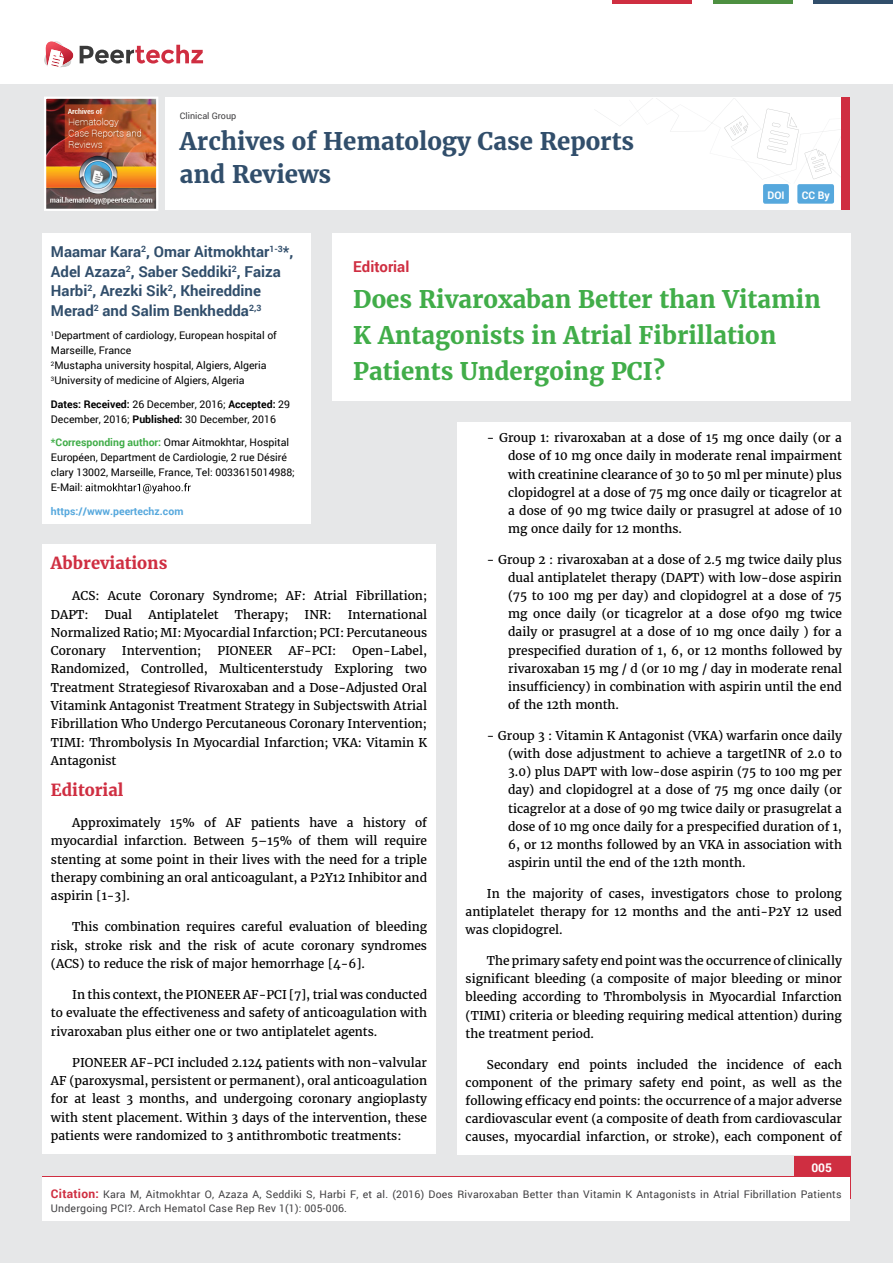
<style>
.page{position:relative;width:893px;height:1263px;background:#e6e7e8}
.page>*{position:absolute;margin:0;border:0;box-sizing:border-box;transform-origin:0 0}
.t1{font:700 24px/36px "Merriweather";color:#41ad49}
.t2{font:700 24px/33px "Merriweather";color:#314e6b}
.t3{font:700 16.5px "Merriweather";color:#cf2e41}
.t4{font:700 15px/19.5px "Roboto";color:#314e6b}
.t5{font:700 15px "Roboto";color:#cf2e41}
.t6{font:12px/18.1px "Merriweather";color:#000;text-align:justify}
.t7{font:700 12px "Roboto";color:#fff}
.t8{font:10.5px/15px "Roboto";color:#000}
.t9{font:10.5px/13.5px "Roboto";letter-spacing:.02em;color:#414042}
.t10{font:700 10.5px "Roboto";color:#56a8dd}
.t11{font:700 10.5px "Roboto";color:#fff}
.t12{font:9px "Roboto";color:#414042}
.s1{font-weight:700}
.s2{font-weight:700;color:#41ad49}
.s3{font-weight:700;font-size:12px;color:#cf2e41}
</style>
<div class="page">
<div style="left:165px;top:98px;width:684px;height:112px;background:#fff"></div>
<svg style="left:597px;top:99px;width:244px;height:81px"></svg>
<div style="left:841px;top:98px;width:8px;height:112px;background:#cf2e41"></div>
<img style="left:44px;top:97px;width:114px;height:114px">
<div style="left:0;top:0;width:893px;height:83px;background:#fff"></div>
<svg style="left:44px;top:41px;width:159px;height:27px"></svg>
<hr style="left:713px;top:0;width:79px;height:3px;background:#4d9041">
<hr style="left:612px;top:0;width:80px;height:3px;background:#cf2e41">
<hr style="left:813px;top:0;width:80px;height:3px;background:#314e6b">
<div style="left:794px;top:1156px;width:56px;height:42px;background:#cf2e41"></div>
<div style="left:42px;top:1177px;width:808px;height:43px;background:#fff"></div>
<div style="left:763px;top:184px;width:26px;height:20px;background:#56a8dd;border-radius:2px"></div>
<div style="left:797px;top:184px;width:37px;height:20px;background:#56a8dd;border-radius:2px"></div>
<div style="left:332px;top:233px;width:518px;height:168px;background:#fff"></div>
<div style="left:42px;top:233px;width:269px;height:290px;background:#fff"></div>
<svg style="left:86px;top:483px;width:105px;height:11px"></svg>
<div style="left:42px;top:544px;width:394px;height:610px;background:#fff"></div>
<div style="left:457px;top:422px;width:393px;height:732px;background:#fff"></div>
<p class="t12" style="left:180px;top:110px;width:58px">Clinical Group</p>
<h1 class="t2" style="left:180px;top:125px;width:456px">Archives of Hematology Case Reports and Reviews</h1>
<p class="t11" style="left:767px;top:188px;width:19px">DOI</p>
<p class="t11" style="left:802px;top:188px;width:29px">CC By</p>
<p class="t4" style="left:51px;top:242px;width:244px">Maamar Kara<sup>2</sup>, Omar Aitmokhtar<sup>1-3</sup>*, Adel Azaza<sup>2</sup>, Saber Seddiki<sup>2</sup>, Faiza Harbi<sup>2</sup>, Arezki Sik<sup>2</sup>, Kheireddine Merad<sup>2</sup> and Salim Benkhedda<sup>2,3</sup></p>
<p class="t8" style="left:51px;top:328px;width:227px"><sup>1</sup>Department of cardiology, European hospital of Marseille, France<br><sup>2</sup>Mustapha university hospital, Algiers, Algeria <sup>3</sup>University of medicine of Algiers, Algeria</p>
<p class="t8" style="left:51px;top:396px;width:241px"><span class="s1">Dates: Received:</span> 26 December, 2016; <span class="s1">Accepted:</span> 29<br>December, 2016; <span class="s1">Published:</span> 30 December, 2016</p>
<p class="t8" style="left:51px;top:435px;width:245px"><span class="s2">*Corresponding author:</span> Omar Aitmokhtar, Hospital Européen, Department de Cardiologie, 2 rue Désiré clary 13002, Marseille, France, Tel: 0033615014988; E-Mail:</p>
<p class="t10" style="left:51px;top:504px;width:134px">https://www.peertechz.com</p>
<h2 class="t3" style="left:51px;top:553px;width:118px">Abbreviations</h2>
<p class="t6" style="left:51px;top:587px;width:378px;text-indent:21px">ACS: Acute Coronary Syndrome; AF: Atrial Fibrillation;<br>DAPT:</p>
<p class="t5" style="left:353px;top:256px;width:58px">Editorial</p>
<h1 class="t1" style="left:353px;top:281px;width:469px">Does Rivaroxaban Better than Vitamin<br>K Antagonists in Atrial Fibrillation<br>Patients Undergoing PCI?</h1>
<p class="t6" style="left:508px;top:429px;width:335px;text-indent:-21px">- Group 1: rivaroxaban at a dose of 15 mg once daily (or a dose of 10 mg once daily in moderate renal impairment with creatinine clearance of 30 to 50 ml per minute) plus clopidogrel at a dose of 75 mg once daily or ticagrelor at a dose of 90 mg twice daily or prasugrel at adose of 10 mg once daily for 12 months.</p>
<p class="t6" style="left:508px;top:551px;width:335px;text-indent:-21px">- Group 2 : rivaroxaban at a dose of 2.5 mg twice daily plus dual antiplatelet therapy (DAPT) with low-dose aspirin (75 to 100 mg per day) and clopidogrel at a dose of 75 mg once daily (or ticagrelor at a dose of90 mg twice daily or prasugrel at a dose of 10 mg once daily ) for a prespecified duration of 1, 6, or 12 months followed by rivaroxaban 15 mg / d (or 10 mg / day in moderate renal insufficiency) in combination with aspirin until the end of the 12th month.</p>
<p class="t6" style="left:508px;top:727px;width:335px;text-indent:-21px">- Group 3 : Vitamin K Antagonist (VKA) warfarin once daily (with dose adjustment to achieve a targetINR of 2.0 to 3.0) plus DAPT with low-dose aspirin (75 to 100 mg per day) and clopidogrel at a dose of 75 mg once daily (or ticagrelor at a dose of 90 mg twice daily or prasugrelat a dose of 10 mg once daily for a prespecified duration of 1, 6, or 12 months followed by an VKA in association with aspirin until the end of the 12th month.</p>
<p class="t6" style="left:466px;top:885px;width:378px;text-indent:21px">In the majority of cases, investigators chose to prolong antiplatelet therapy for 12 months and the anti-P2Y 12 used was clopidogrel.</p>
<p class="t6" style="left:466px;top:952px;width:378px;text-indent:21px">The primary safety end point was the occurrence of clinically significant bleeding (a composite of major bleeding or minor bleeding according to Thrombolysis in Myocardial Infarction (TIMI) criteria or bleeding requiring medical attention) during the treatment period.</p>
<p class="t6" style="left:466px;top:1055px;width:378px;text-indent:21px">Secondary end points included the incidence of each component of the primary safety end point, as well as the following efficacy end points: the occurrence of a major adverse cardiovascular event (a composite of death from cardiovascular causes, myocardial infarction, or stroke), each component of</p>
<p class="t6" style="left:51px;top:605px;width:378px;text-indent:297px">International Normalized Ratio; MI: Myocardial Infarction; PCI: Percutaneous Coronary</p>
<p class="t6" style="left:105px;top:605px;width:29px">Dual</p>
<p class="t6" style="left:148px;top:605px;width:72px">Antiplatelet</p>
<p class="t6" style="left:235px;top:605px;width:55px">Therapy;</p>
<p class="t6" style="left:305px;top:605px;width:29px">INR:</p>
<p class="t6" style="left:51px;top:642px;width:378px;text-indent:301px">Open-Label, Randomized, Controlled, Multicenterstudy Exploring two Treatment Strategiesof Rivaroxaban and a Dose-Adjusted Oral Vitamink Antagonist Treatment Strategy in Subjectswith Atrial Fibrillation Who Undergo Percutaneous Coronary Intervention; TIMI: Thrombolysis In Myocardial Infarction; VKA: Vitamin K Antagonist</p>
<h2 class="t3" style="left:51px;top:780px;width:74px">Editorial</h2>
<p class="t6" style="left:51px;top:814px;width:378px;text-indent:21px">Approximately 15% of AF patients have a history of myocardial infarction. Between 5–15% of them will require stenting at some point in their lives with the need for a triple therapy combining an oral anticoagulant, a P2Y12 Inhibitor and aspirin [1-3].</p>
<p class="t6" style="left:51px;top:918px;width:378px;text-indent:21px">This combination requires careful evaluation of bleeding risk, stroke risk and the risk of acute coronary syndromes (ACS) to reduce the risk of major hemorrhage [4-6].</p>
<p class="t6" style="left:51px;top:986px;width:378px;text-indent:21px">In this context, the PIONEER AF-PCI [7], trial was conducted to evaluate the effectiveness and safety of anticoagulation with rivaroxaban plus either one or two antiplatelet agents.</p>
<p class="t6" style="left:51px;top:1053px;width:378px;text-indent:21px">PIONEER AF-PCI included 2.124 patients with non-valvular AF (paroxysmal, persistent or permanent), oral anticoagulation for at least 3 months, and undergoing coronary angioplasty with stent placement. Within 3 days of the intervention, these patients were randomized to 3 antithrombotic treatments:</p>
<p class="t6" style="left:122px;top:642px;width:81px">Intervention;</p>
<p class="t6" style="left:217px;top:642px;width:57px">PIONEER</p>
<p class="t6" style="left:288px;top:642px;width:50px">AF-PCI:</p>
<p class="t7" style="left:811px;top:1159px;width:22px">005</p>
<p class="t9" style="left:51px;top:1188px;width:792px"><span class="s3">Citation:</span> Kara M, Aitmokhtar O, Azaza A, Seddiki S, Harbi F, et al. (2016) Does Rivaroxaban Better than Vitamin K Antagonists in Atrial Fibrillation Patients<br>Undergoing PCI?. Arch Hematol Case Rep Rev 1(1): 005-006.</p>
</div>
